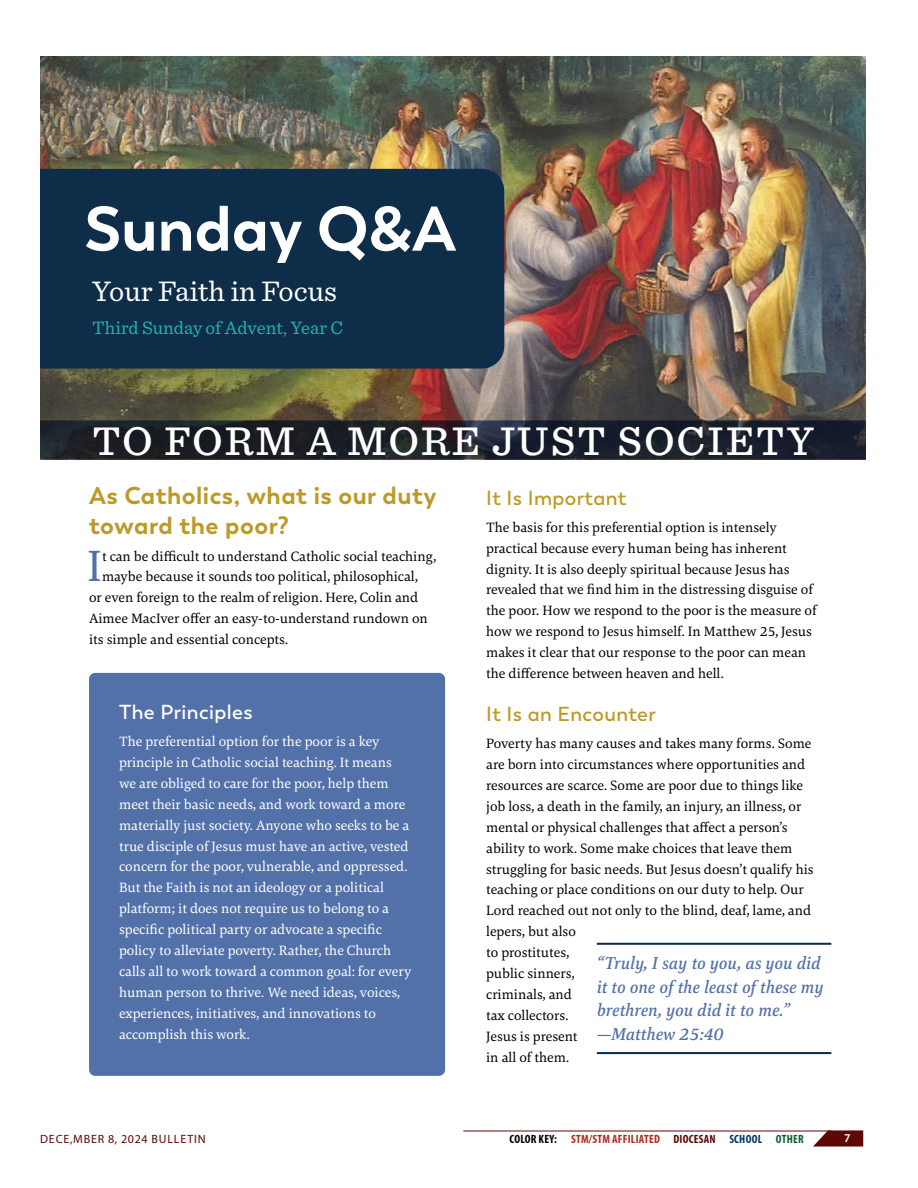
<style>
.page{position:relative;width:918px;height:1188px;background:#fff}
.page>*{position:absolute;margin:0;border:0;box-sizing:border-box;transform-origin:0 0}
.t1{font:700 62.85px "Trenda";color:#fff}
.t2{font:45.9px "Carrara";color:#5371a9}
.t3{font:500 41.85px "Sentinel";letter-spacing:.05em;color:#fff}
.t4{font:29.7px "Sentinel";color:#fff}
.t5{font:700 24.3px/29.1px "Trenda";letter-spacing:.02em;color:#bd9928}
.t6{font:600 20.25px "Trenda";letter-spacing:.015em;color:#bd9928}
.t7{font:600 20.25px "Trenda";letter-spacing:.02em;color:#fff}
.t8{font:18.9px "Sentinel";color:#24b1b6}
.t9{font:italic 500 18px/23.5px "Carrara";color:#5371a9}
.t10{font:14.1px/20.9px "Carrara";color:#000}
.t11{font:14.1px/20.9px "Carrara";color:#fff}
.t12{font:700 condensed 12px "Myriad Pro";letter-spacing:.02em;color:#ac2c1f}
.t13{font:12px "Myriad Pro";letter-spacing:.07em;color:#5d0804}
.t14{font:600 12px "Myriad Pro";color:#fff}
.s1{color:#000}
.s2{color:#5d0804}
.s3{color:#013968}
.s4{color:#0d6333}
</style>
<div class="page">
<svg style="left:813px;top:1130px;width:50px;height:17px"></svg>
<hr style="left:463px;top:1131px;width:369px;height:1px;background:#5d0804">
<img style="left:40px;top:56px;width:826px;height:364px">
<div style="left:89px;top:673px;width:356px;height:403px;background:#5371a9;border-radius:6px"></div>
<div style="left:40px;top:169px;width:464px;height:200px;background:#0d2d48"></div>
<svg style="left:40px;top:420px;width:826px;height:39px;background:#1b2029"></svg>
<hr style="left:597px;top:943px;width:234px;height:2px;background:#0d2d48">
<hr style="left:597px;top:1052px;width:234px;height:2px;background:#0d2d48">
<h1 class="t1" style="left:84px;top:190px;width:373px">Sunday Q&amp;A</h1>
<h3 class="t4" style="left:92px;top:268px;width:246px">Your Faith in Focus</h3>
<h3 class="t8" style="left:92px;top:313px;width:252px">Third Sunday of Advent, Year C</h3>
<h3 class="t3" style="left:93px;top:409px;width:723px">TO FORM A MORE JUST SOCIETY</h3>
<h3 class="t6" style="left:486px;top:486px;width:142px">It Is Important</h3>
<p class="t10" style="left:486px;top:516px;width:332px">The basis for this preferential option is intensely practical because every human being has inherent dignity. It is also deeply spiritual because Jesus has revealed that we find him in the distressing disguise of the poor. How we respond to the poor is the measure of how we respond to Jesus himself. In Matthew 25, Jesus makes it clear that our response to the poor can mean the difference between heaven and hell.</p>
<h3 class="t6" style="left:486px;top:702px;width:171px">It Is an Encounter</h3>
<p class="t10" style="left:486px;top:733px;width:329px">Poverty has many causes and takes many forms. Some are born into circumstances where opportunities and resources are scarce. Some are poor due to things like job loss, a death in the family, an injury, an illness, or mental or physical challenges that affect a person’s ability to work. Some make choices that leave them struggling for basic needs. But Jesus doesn’t qualify his teaching or place conditions on our duty to help. Our Lord reached out not only to the blind, deaf, lame, and lepers, but also<br>to prostitutes,<br>public sinners,<br>criminals, and<br>tax collectors.<br>Jesus is present<br>in all of them.</p>
<h3 class="t5" style="left:89px;top:482px;width:349px">As Catholics, what is our duty toward the poor?</h3>
<h2 class="t2" style="left:87px;top:537px;width:16px">I</h2>
<p class="t10" style="left:102px;top:545px;width:336px">t can be difficult to understand Catholic social teaching,</p>
<p class="t10" style="left:102px;top:566px;width:317px">maybe because it sounds too political, philosophical,</p>
<p class="t10" style="left:89px;top:587px;width:331px">or even foreign to the realm of religion. Here, Colin and</p>
<p class="t10" style="left:89px;top:608px;width:340px">Aimee MacIver offer an easy-to-understand rundown on</p>
<p class="t10" style="left:89px;top:629px;width:201px">its simple and essential concepts.</p>
<h3 class="t7" style="left:119px;top:700px;width:135px">The Principles</h3>
<p class="t11" style="left:119px;top:731px;width:294px">The preferential option for the poor is a key principle in Catholic social teaching. It means we are obliged to care for the poor, help them meet their basic needs, and work toward a more materially just society. Anyone who seeks to be a true disciple of Jesus must have an active, vested concern for the poor, vulnerable, and oppressed.<br>But the Faith is not an ideology or a political platform; it does not require us to belong to a specific political party or advocate a specific policy to alleviate poverty. Rather, the Church calls all to work toward a common goal: for every human person to thrive. We need ideas, voices, experiences, initiatives, and innovations to accomplish this work.</p>
<p class="t9" style="left:597px;top:951px;width:228px">“Truly, I say to you, as you did it to one of the least of these my brethren, you did it to me.” —Matthew 25:40</p>
<p class="t13" style="left:40px;top:1132px;width:167px">DECE,MBER 8, 2024 BULLETIN</p>
<p class="t12" style="left:510px;top:1131px;width:296px"><span class="s1">COLOR KEY:</span> STM/STM AFFILIATED <span class="s2">DIOCESAN</span> <span class="s3">SCHOOL</span> <span class="s4">OTHER</span></p>
<p class="t14" style="left:844px;top:1131px;width:8px">7</p>
</div>
